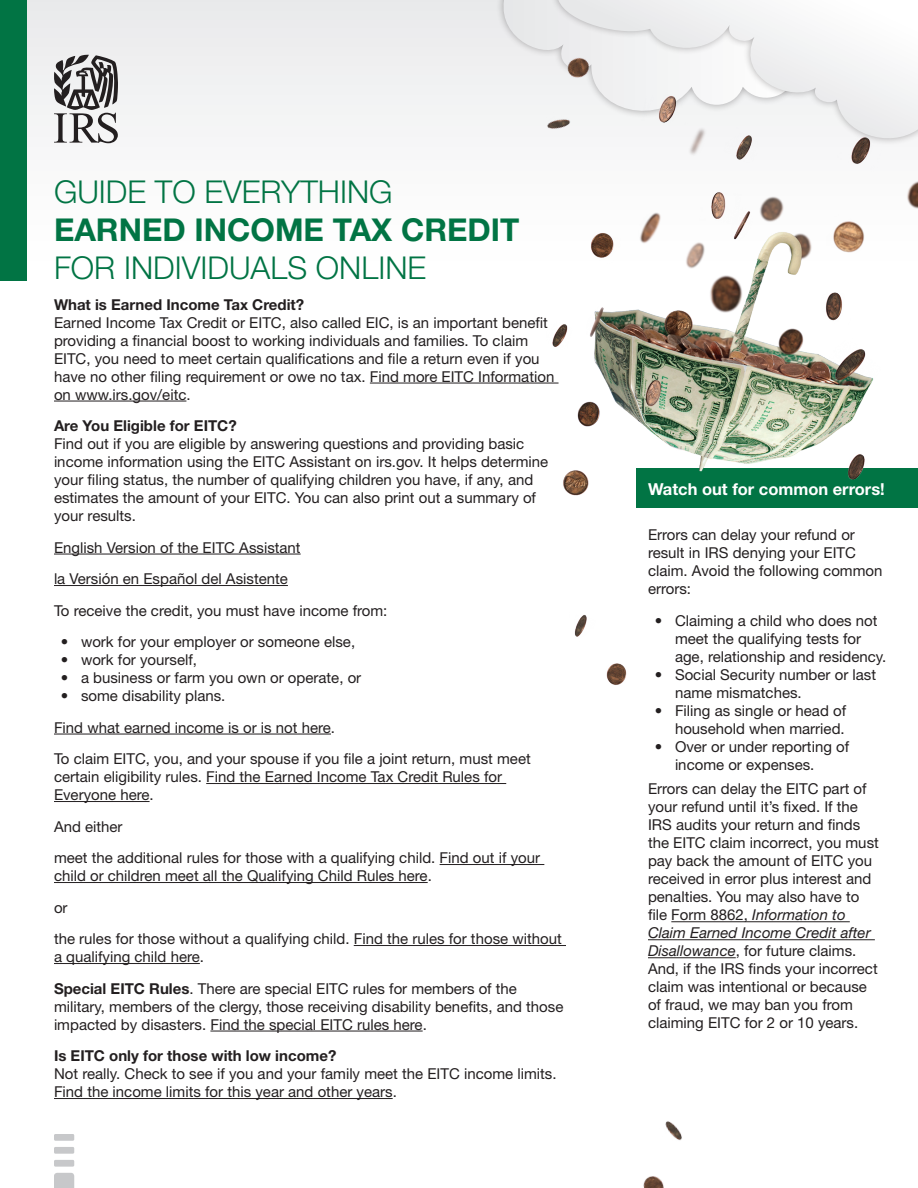
<style>
.page{position:relative;width:918px;height:1188px;background:#fff}
.page>*{position:absolute;margin:0;border:0;box-sizing:border-box;transform-origin:0 0}
.Heading{font:300 31.5px/37.8px "Helvetica Neue LT Std";color:#017444}
.subheading{font:700 16.5px "Helvetica Neue LT Std";color:#fff}
.body{font:15px/18px "Helvetica Neue LT Std";color:#231f20}
.subheading-2{font:700 15px "Helvetica Neue LT Std";color:#231f20}
.s1{font-weight:700}
.s2{font-style:italic}
</style>
<div class="page">
<div style="left:27px;top:0;width:891px;height:306px;background:linear-gradient(to bottom,#eaebec,#fff)"></div>
<div style="left:0;top:0;width:27px;height:280px;background:#017444"></div>
<svg style="left:498px;top:0;width:52px;height:129px"></svg>
<img style="left:531px;top:143px;width:387px;height:365px">
<svg style="left:558px;top:0;width:360px;height:150px"></svg>
<hr style="left:671px;top:921px;width:179px;height:1px;background:#231f20">
<hr style="left:648px;top:939px;width:227px;height:1px;background:#231f20">
<hr style="left:648px;top:957px;width:88px;height:1px;background:#231f20">
<hr style="left:370px;top:383px;width:189px;height:1px;background:#231f20">
<hr style="left:54px;top:401px;width:132px;height:1px;background:#231f20">
<hr style="left:54px;top:554px;width:247px;height:1px;background:#231f20">
<hr style="left:54px;top:585px;width:234px;height:1px;background:#231f20">
<hr style="left:54px;top:734px;width:277px;height:1px;background:#231f20">
<hr style="left:206px;top:783px;width:300px;height:1px;background:#231f20">
<hr style="left:54px;top:801px;width:96px;height:1px;background:#231f20">
<hr style="left:440px;top:864px;width:104px;height:1px;background:#231f20">
<hr style="left:54px;top:882px;width:374px;height:1px;background:#231f20">
<hr style="left:354px;top:945px;width:212px;height:1px;background:#231f20">
<hr style="left:54px;top:963px;width:146px;height:1px;background:#231f20">
<hr style="left:210px;top:1031px;width:213px;height:1px;background:#231f20">
<hr style="left:54px;top:1098px;width:339px;height:1px;background:#231f20">
<img style="left:574px;top:615px;width:53px;height:70px">
<img style="left:643px;top:1121px;width:39px;height:67px">
<img style="left:515px;top:44px;width:104px;height:99px">
<svg style="left:54px;top:1173px;width:21px;height:15px"></svg>
<div style="left:54px;top:1134px;width:20px;height:7px;background:#c7c8ca;border-radius:2px"></div>
<div style="left:54px;top:1147px;width:20px;height:7px;background:#c7c8ca;border-radius:2px"></div>
<div style="left:54px;top:1160px;width:20px;height:7px;background:#c7c8ca;border-radius:2px"></div>
<svg style="left:54px;top:55px;width:64px;height:88px"></svg>
<p class="Heading" style="left:54px;top:172px;width:467px">GUIDE TO EVERYTHING<br><span class="s1">EARNED INCOME TAX CREDIT<br></span>FOR INDIVIDUALS ONLINE</p>
<p class="subheading-2" style="left:54px;top:295px;width:252px">What is Earned Income Tax Credit?</p>
<p class="body" style="left:54px;top:313px;width:502px">Earned Income Tax Credit or EITC, also called EIC, is an important benefit providing a financial boost to working individuals and families. To claim EITC, you need to meet certain qualifications and file a return even if you have no other filing requirement or owe no tax. Find more EITC Information on www.irs.gov/eitc.</p>
<p class="subheading-2" style="left:54px;top:416px;width:184px">Are You Eligible for EITC?</p>
<p class="body" style="left:54px;top:434px;width:496px">Find out if you are eligible by answering questions and providing basic income information using the EITC Assistant on irs.gov. It helps determine your filing status, the number of qualifying children you have, if any, and estimates the amount of your EITC. You can also print out a summary of your results.</p>
<p class="body" style="left:54px;top:538px;width:248px">English Version of the EITC Assistant</p>
<p class="body" style="left:54px;top:569px;width:235px">la Versión en Español del Asistente</p>
<p class="body" style="left:54px;top:601px;width:335px">To receive the credit, you must have income from:</p>
<p class="body" style="left:61px;top:632px;width:296px">• work for your employer or someone else,</p>
<p class="body" style="left:61px;top:650px;width:138px">• work for yourself,</p>
<p class="body" style="left:61px;top:668px;width:302px">• a business or farm you own or operate, or</p>
<p class="body" style="left:61px;top:686px;width:166px">• some disability plans.</p>
<p class="body" style="left:54px;top:718px;width:283px">Find what earned income is or is not here.</p>
<p class="body" style="left:54px;top:749px;width:478px">To claim EITC, you, and your spouse if you file a joint return, must meet certain eligibility rules. Find the Earned Income Tax Credit Rules for<br>Everyone here.</p>
<p class="body" style="left:54px;top:817px;width:70px">And either</p>
<p class="body" style="left:54px;top:848px;width:488px">meet the additional rules for those with a qualifying child. Find out if your child or children meet all the Qualifying Child Rules here.</p>
<p class="body" style="left:54px;top:898px;width:15px">or</p>
<p class="body" style="left:54px;top:929px;width:509px">the rules for those without a qualifying child. Find the rules for those without a qualifying child here.</p>
<p class="body" style="left:54px;top:979px;width:511px"><span class="s1">Special EITC Rules</span>. There are special EITC rules for members of the military, members of the clergy, those receiving disability benefits, and those impacted by disasters. Find the special EITC rules here.</p>
<p class="subheading-2" style="left:54px;top:1046px;width:284px">Is EITC only for those with low income?</p>
<p class="body" style="left:54px;top:1064px;width:504px">Not really. Check to see if you and your family meet the EITC income limits.<br>Find the income limits for this year and other years.</p>
<p class="subheading" style="left:648px;top:479px;width:238px">Watch out for common errors!</p>
<p class="body" style="left:648px;top:525px;width:236px">Errors can delay your refund or result in IRS denying your EITC claim. Avoid the following common errors:</p>
<p class="body" style="left:675px;top:611px;width:213px;text-indent:-20px">• Claiming a child who does not meet the qualifying tests for age, relationship and residency.</p>
<p class="body" style="left:675px;top:665px;width:203px;text-indent:-20px">• Social Security number or last name mismatches.</p>
<p class="body" style="left:655px;top:701px;width:193px;text-align:right">• Filing as single or head of household when married.</p>
<p class="body" style="left:675px;top:737px;width:176px;text-indent:-20px">• Over or under reporting of income or expenses.</p>
<p class="body" style="left:648px;top:780px;width:232px">Errors can delay the EITC part of your refund until it’s fixed. If the<br>IRS audits your return and finds the EITC claim incorrect, you must pay back the amount of EITC you received in error plus interest and penalties. You may also have to file Form 8862, <span class="s2">Information to<br>Claim Earned Income Credit after<br>Disallowance</span>, for future claims.<br>And, if the IRS finds your incorrect claim was intentional or because of fraud, we may ban you from claiming EITC for 2 or 10 years.</p>
</div>
